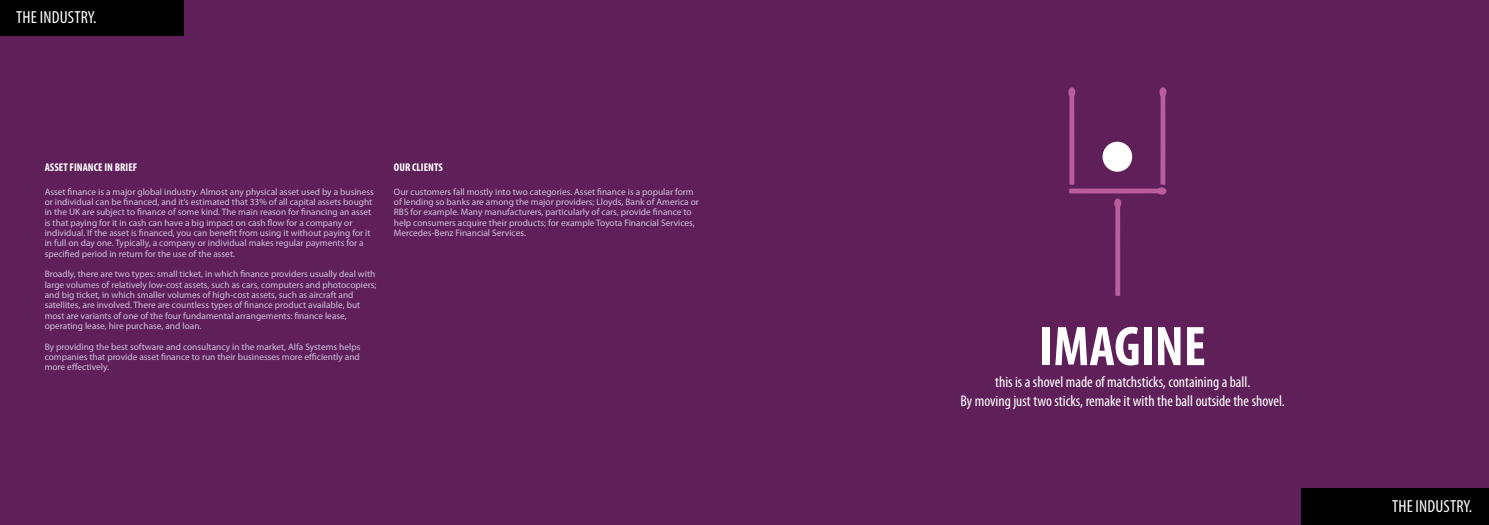
<style>
.page{position:relative;width:1489px;height:525px;background:#fff}
.page>*{position:absolute;margin:0;border:0;box-sizing:border-box;transform-origin:0 0}
.t1{font:700 condensed 56.25px "Myriad Pro";color:#fff}
.t2{font:condensed 17.5px "Myriad Pro";letter-spacing:.01em;color:#fff}
.t3{font:condensed 15.5px "Myriad Pro";color:#fff}
.t4{font:700 condensed 11.25px "Myriad Pro";letter-spacing:.005em;color:#fff}
.t5{font:9.38px "Myriad Pro";color:#cfc0dc}
</style>
<div class="page">
<div style="left:0;top:0;width:1488px;height:524px;background:#5f205a"></div>
<svg style="left:1068px;top:87px;width:98px;height:209px"></svg>
<div style="left:1102px;top:142px;width:30px;height:30px;background:#fff;border-radius:50%"></div>
<div style="left:0;top:0;width:184px;height:35px;background:#010101"></div>
<div style="left:1301px;top:488px;width:187px;height:36px;background:#010101"></div>
<p class="t2" style="left:16px;top:7px;width:82px">THE INDUSTRY.</p>
<p class="t4" style="left:45px;top:160px;width:94px">ASSET FINANCE IN BRIEF</p>
<p class="t5" style="left:45px;top:185px;width:331px">Asset finance is a major global industry. Almost any physical asset used by a business</p>
<p class="t5" style="left:45px;top:196px;width:329px">or individual can be financed, and it’s estimated that 33% of all capital assets bought</p>
<p class="t5" style="left:45px;top:206px;width:328px">in the UK are subject to finance of some kind. The main reason for financing an asset</p>
<p class="t5" style="left:45px;top:216px;width:309px">is that paying for it in cash can have a big impact on cash flow for a company or</p>
<p class="t5" style="left:45px;top:227px;width:327px">individual. If the asset is financed, you can benefit from using it without paying for it</p>
<p class="t5" style="left:45px;top:237px;width:320px">in full on day one. Typically, a company or individual makes regular payments for a</p>
<p class="t5" style="left:45px;top:247px;width:192px">specified period in return for the use of the asset.</p>
<p class="t5" style="left:45px;top:268px;width:332px">Broadly, there are two types: small ticket, in which finance providers usually deal with</p>
<p class="t5" style="left:45px;top:278px;width:333px">large volumes of relatively low-cost assets, such as cars, computers and photocopiers;</p>
<p class="t5" style="left:45px;top:289px;width:310px">and big ticket, in which smaller volumes of high-cost assets, such as aircraft and</p>
<p class="t5" style="left:45px;top:299px;width:317px">satellites, are involved. There are countless types of finance product available, but</p>
<p class="t5" style="left:45px;top:309px;width:303px">most are variants of one of the four fundamental arrangements: finance lease,</p>
<p class="t5" style="left:45px;top:320px;width:158px">operating lease, hire purchase, and loan.</p>
<p class="t5" style="left:45px;top:340px;width:317px">By providing the best software and consultancy in the market, Alfa Systems helps</p>
<p class="t5" style="left:45px;top:351px;width:317px">companies that provide asset finance to run their businesses more efficiently and</p>
<p class="t5" style="left:45px;top:361px;width:66px">more effectively.</p>
<p class="t4" style="left:394px;top:160px;width:51px">OUR CLIENTS</p>
<p class="t5" style="left:394px;top:185px;width:301px">Our customers fall mostly into two categories. Asset finance is a popular form</p>
<p class="t5" style="left:394px;top:196px;width:306px">of lending so banks are among the major providers; Lloyds, Bank of America or</p>
<p class="t5" style="left:394px;top:206px;width:299px">RBS for example. Many manufacturers, particularly of cars, provide finance to</p>
<p class="t5" style="left:394px;top:216px;width:302px">help consumers acquire their products; for example Toyota Financial Services,</p>
<p class="t5" style="left:394px;top:227px;width:134px">Mercedes-Benz Financial Services.</p>
<p class="t1" style="left:1039px;top:311px;width:168px">IMAGINE</p>
<p class="t3" style="left:995px;top:372px;width:257px">this is a shovel made of matchsticks, containing a ball.</p>
<p class="t3" style="left:960px;top:391px;width:326px">By moving just two sticks, remake it with the ball outside the shovel.</p>
<p class="t2" style="left:1391px;top:495px;width:81px">THE INDUSTRY.</p>
</div>
